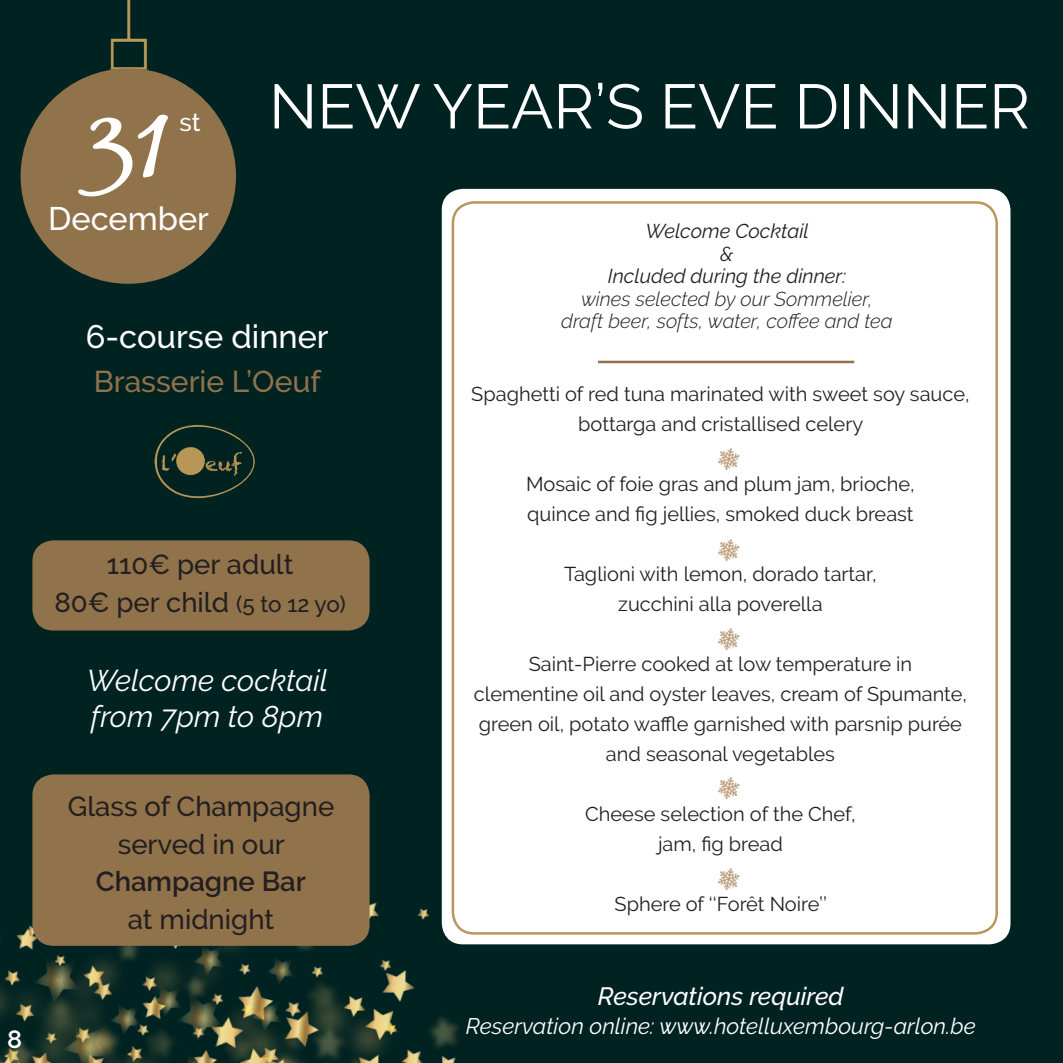
<style>
.page{position:relative;width:1063px;height:1063px;background:#fff}
.page>*{position:absolute;margin:0;border:0;box-sizing:border-box;transform-origin:0 0}
.t1{font:105px "Black Jack";color:#fff}
.t2{font:62.5px "Raleway";color:#fff}
.t3{font:500 32.5px "Raleway";color:#fff}
.t4{font:italic 30px "Raleway";color:#fff}
.t5{font:500 30px "Raleway";color:#90724b}
.t6{font:500 27.5px "Raleway";color:#231f20}
.t7{font:600 27.5px "Raleway";color:#231f20}
.t8{font:italic 500 25px "Raleway";color:#fff}
.t9{font:500 25px "Raleway";color:#fff}
.t10{font:600 25px "Raleway";color:#fff}
.t11{font:italic 22.5px "Raleway";color:#fff}
.t12{font:20px/30px "Raleway";color:#231f20;text-align:center}
.t13{font:italic 300 20px "Raleway";color:#231f20}
.t14{font:italic 20px "Raleway";color:#231f20}
.s1{font-size:22.5px}
</style>
<div class="page">
<div style="left:357px;top:0;width:706px;height:1063px;background:#002221"></div>
<div style="left:0;top:0;width:357px;height:841px;background:#002221"></div>
<div style="left:21px;top:68px;width:215px;height:216px;background:#90724b;border-radius:50%"></div>
<img style="left:0;top:841px;width:530px;height:222px">
<div style="left:32px;top:540px;width:338px;height:91px;background:#90724b;border-radius:21px"></div>
<div style="left:32px;top:774px;width:338px;height:172px;background:#90724b;border-radius:21px"></div>
<div style="left:442px;top:189px;width:569px;height:755px;background:#fff;border-radius:21px"></div>
<img style="left:718px;top:448px;width:22px;height:22px">
<img style="left:718px;top:539px;width:22px;height:22px">
<img style="left:718px;top:777px;width:22px;height:22px">
<img style="left:718px;top:628px;width:22px;height:22px">
<img style="left:718px;top:868px;width:22px;height:22px">
<img style="left:134px;top:416px;width:139px;height:90px">
<p class="t10" style="left:7px;top:1025px;width:17px">8</p>
<p class="t2" style="left:269px;top:70px;width:763px">NEW YEAR’S EVE DINNER</p>
<p class="t9" style="left:180px;top:108px;width:23px">st</p>
<p class="t1" style="left:86px;top:76px;width:87px">31</p>
<p class="t3" style="left:48px;top:200px;width:162px">December</p>
<p class="t14" style="left:646px;top:220px;width:165px">Welcome Cocktail</p>
<p class="t14" style="left:720px;top:242px;width:15px">&amp;</p>
<p class="t14" style="left:608px;top:265px;width:240px">Included during the dinner:</p>
<p class="t13" style="left:581px;top:287px;width:293px">wines selected by our Sommelier,</p>
<p class="t13" style="left:561px;top:310px;width:333px">draft beer, softs, water, coffee and tea</p>
<p class="t3" style="left:86px;top:318px;width:244px">6-course dinner</p>
<p class="t5" style="left:94px;top:364px;width:229px">Brasserie L’Oeuf</p>
<p class="t6" style="left:107px;top:549px;width:188px">110€ per adult</p>
<p class="t6" style="left:54px;top:586px;width:293px">80€ per child <span class="s1">(5 to 12 yo)</span></p>
<p class="t4" style="left:87px;top:663px;width:242px">Welcome cocktail</p>
<p class="t4" style="left:91px;top:699px;width:234px">from 7pm to 8pm</p>
<p class="t6" style="left:68px;top:791px;width:268px">Glass of Champagne</p>
<p class="t6" style="left:118px;top:828px;width:169px">served in our</p>
<p class="t7" style="left:96px;top:866px;width:212px">Champagne Bar</p>
<p class="t6" style="left:128px;top:903px;width:148px">at midnight</p>
<p class="t12" style="left:471px;top:379px;width:500px">Spaghetti of red tuna marinated with sweet soy sauce,</p>
<p class="t12" style="left:578px;top:409px;width:286px">bottarga and cristallised celery</p>
<p class="t12" style="left:526px;top:469px;width:390px">Mosaic of foie gras and plum jam, brioche,</p>
<p class="t12" style="left:527px;top:499px;width:388px">quince and fig jellies, smoked duck breast</p>
<p class="t12" style="left:564px;top:559px;width:314px">Taglioni with lemon, dorado tartar,</p>
<p class="t12" style="left:618px;top:589px;width:206px">zucchini alla poverella</p>
<p class="t12" style="left:529px;top:649px;width:385px">Saint-Pierre cooked at low temperature in</p>
<p class="t12" style="left:474px;top:679px;width:495px">clementine oil and oyster leaves, cream of Spumante, green oil, potato waffle garnished with parsnip purée and seasonal vegetables</p>
<p class="t12" style="left:585px;top:799px;width:272px">Cheese selection of the Chef,</p>
<p class="t12" style="left:658px;top:829px;width:126px">jam, fig bread</p>
<p class="t12" style="left:615px;top:889px;width:214px">Sphere of ‘‘Forêt Noire’’</p>
<p class="t8" style="left:598px;top:982px;width:247px">Reservations required</p>
<p class="t11" style="left:466px;top:1013px;width:511px">Reservation online: www.hotelluxembourg-arlon.be</p>
</div>
